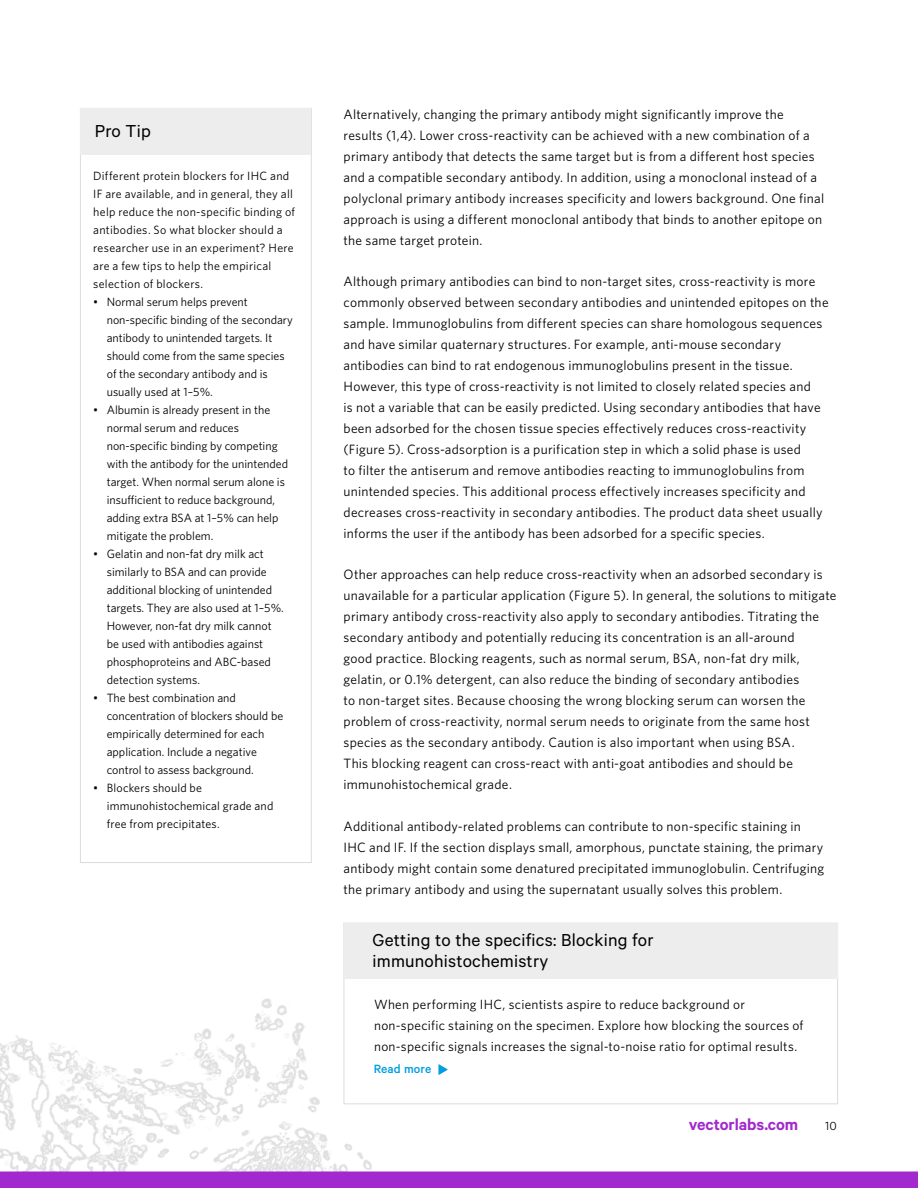
<style>
.page{position:relative;width:918px;height:1188px;background:#fff}
.page>*{position:absolute;margin:0;border:0;box-sizing:border-box;transform-origin:0 0}
.t1{font:19.5px/21px "Calibre";letter-spacing:.01em;color:#000}
.t2{font:600 18px "Calibre";letter-spacing:-.005em;color:#a229ce}
.t3{font:13.5px/21px "Whitney";letter-spacing:.02em;color:#000}
.t4{font:500 13.5px "Calibre";letter-spacing:.01em;color:#009de0}
.t5{font:13.35px/21px "Whitney";letter-spacing:.02em;color:#000}
.t6{font:12px/18px "Whitney";color:#000}
.t7{font:12px/18px "Whitney";letter-spacing:.025em;color:#000}
</style>
<div class="page">
<img style="left:0;top:986px;width:429px;height:186px">
<div style="left:0;top:1172px;width:918px;height:16px;background:#a229ce"></div>
<div style="left:344px;top:923px;width:494px;height:55px;background:#ededee"></div>
<div style="left:80px;top:108px;width:231px;height:46px;background:#ededee"></div>
<svg style="left:438px;top:1064px;width:10px;height:11px"></svg>
<h1 class="t1" style="left:95px;top:119px;width:58px">Pro Tip</h1>
<p class="t7" style="left:93px;top:166px;width:203px">Different protein blockers for IHC and IF are available, and in general, they all help reduce the non-specific binding of antibodies. So what blocker should a researcher use in an experiment? Here are a few tips to help the empirical selection of blockers.</p>
<p class="t6" style="left:107px;top:292px;width:188px;text-indent:-14px">• Normal serum helps prevent non-specific binding of the secondary antibody to unintended targets. It should come from the same species of the secondary antibody and is usually used at 1–5%.</p>
<p class="t6" style="left:107px;top:400px;width:183px;text-indent:-14px">• Albumin is already present in the normal serum and reduces non-specific binding by competing with the antibody for the unintended target. When normal serum alone is insufficient to reduce background, adding extra BSA at 1–5% can help mitigate the problem.</p>
<p class="t6" style="left:107px;top:544px;width:179px;text-indent:-14px">• Gelatin and non-fat dry milk act similarly to BSA and can provide additional blocking of unintended targets. They are also used at 1–5%.<br>However, non-fat dry milk cannot be used with antibodies against phosphoproteins and ABC-based detection systems.</p>
<p class="t6" style="left:107px;top:688px;width:178px;text-indent:-14px">• The best combination and concentration of blockers should be empirically determined for each application. Include a negative control to assess background.</p>
<p class="t6" style="left:107px;top:778px;width:168px;text-indent:-14px">• Blockers should be immunohistochemical grade and free from precipitates.</p>
<p class="t3" style="left:344px;top:103px;width:482px">Alternatively, changing the primary antibody might significantly improve the results (1,4). Lower cross-reactivity can be achieved with a new combination of a primary antibody that detects the same target but is from a different host species and a compatible secondary antibody. In addition, using a monoclonal instead of a polyclonal primary antibody increases specificity and lowers background. One final approach is using a different monoclonal antibody that binds to another epitope on the same target protein.</p>
<p class="t3" style="left:344px;top:271px;width:487px">Although primary antibodies can bind to non-target sites, cross-reactivity is more commonly observed between secondary antibodies and unintended epitopes on the sample. Immunoglobulins from different species can share homologous sequences and have similar quaternary structures. For example, anti-mouse secondary antibodies can bind to rat endogenous immunoglobulins present in the tissue.<br>However, this type of cross-reactivity is not limited to closely related species and<br>is not a variable that can be easily predicted. Using secondary antibodies that have been adsorbed for the chosen tissue species effectively reduces cross-reactivity (Figure 5). Cross-adsorption is a purification step in which a solid phase is used<br>to filter the antiserum and remove antibodies reacting to immunoglobulins from unintended species. This additional process effectively increases specificity and decreases cross-reactivity in secondary antibodies. The product data sheet usually informs the user if the antibody has been adsorbed for a specific species.</p>
<p class="t3" style="left:344px;top:564px;width:494px">Other approaches can help reduce cross-reactivity when an adsorbed secondary is unavailable for a particular application (Figure 5). In general, the solutions to mitigate primary antibody cross-reactivity also apply to secondary antibodies. Titrating the secondary antibody and potentially reducing its concentration is an all-around<br>good practice. Blocking reagents, such as normal serum, BSA, non-fat dry milk, gelatin, or 0.1% detergent, can also reduce the binding of secondary antibodies<br>to non-target sites. Because choosing the wrong blocking serum can worsen the problem of cross-reactivity, normal serum needs to originate from the same host species as the secondary antibody. Caution is also important when using BSA.<br>This blocking reagent can cross-react with anti-goat antibodies and should be immunohistochemical grade.</p>
<p class="t3" style="left:344px;top:815px;width:482px">Additional antibody-related problems can contribute to non-specific staining in IHC and IF. If the section displays small, amorphous, punctate staining, the primary antibody might contain some denatured precipitated immunoglobulin. Centrifuging the primary antibody and using the supernatant usually solves this problem.</p>
<h1 class="t1" style="left:373px;top:929px;width:283px">Getting to the specifics: Blocking for immunohistochemistry</h1>
<p class="t5" style="left:374px;top:994px;width:431px">When performing IHC, scientists aspire to reduce background or non-specific staining on the specimen. Explore how blocking the sources of non-specific signals increases the signal-to-noise ratio for optimal results.</p>
<p class="t4" style="left:374px;top:1061px;width:59px">Read more</p>
<h2 class="t2" style="left:689px;top:1114px;width:111px">vectorlabs.com</h2>
<p class="t6" style="left:825px;top:1117px;width:13px">10</p>
</div>
